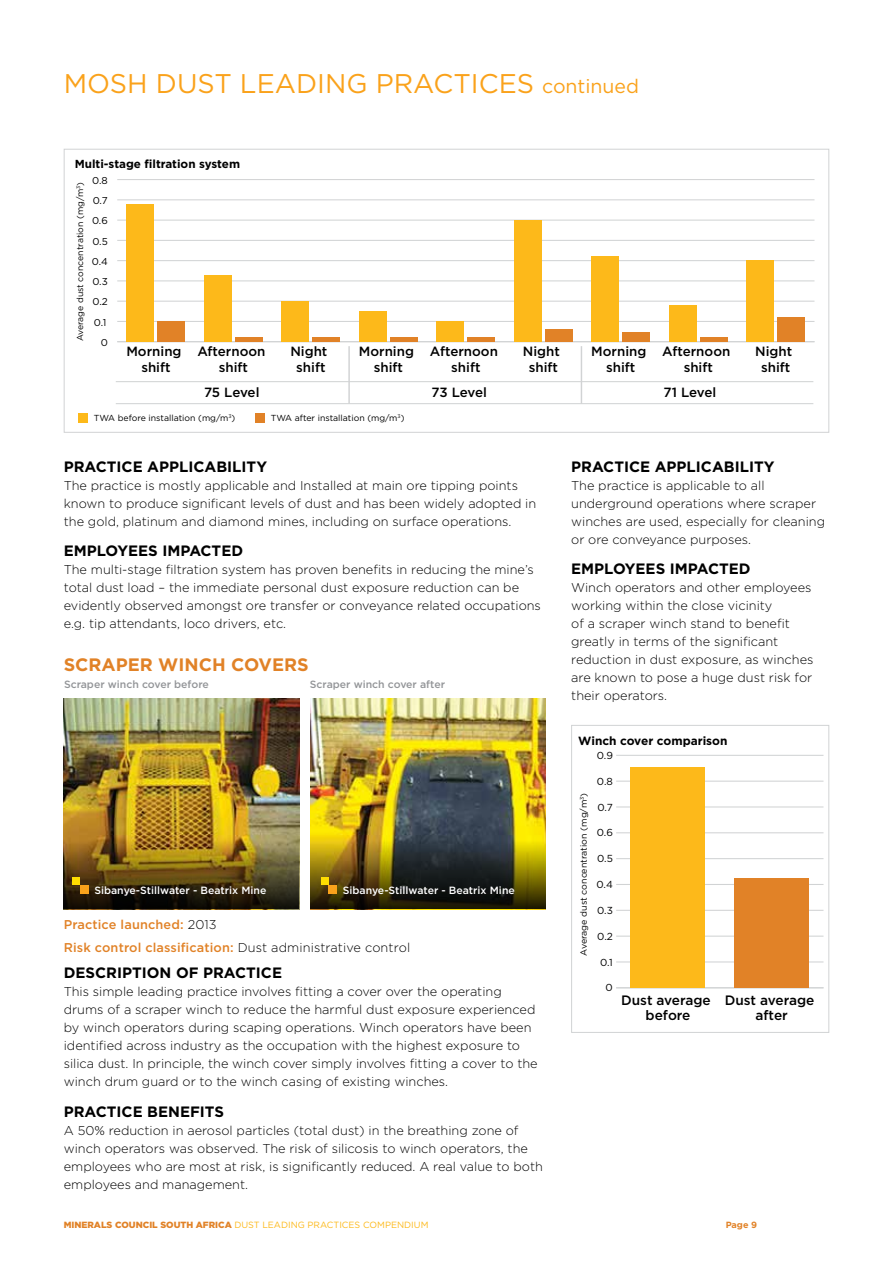
<style>
.page{position:relative;width:893px;height:1263px;background:#fff}
.page>*{position:absolute;margin:0;border:0;box-sizing:border-box;transform-origin:0 0}
.t1{font:27px "Gotham";color:#faa21b}
.t2{font:700 18px "Gotham";color:#e18227}
.t3{font:700 15px "Gotham";color:#000}
.t4{font:500 13.65px/14.9px "Gotham";color:#000;text-align:center}
.t5{font:500 13.35px/16px "Gotham";color:#000;text-align:center}
.t6{font:300 12.75px/18px "Gotham";color:#000}
.t7{font:500 12.75px/22.2px "Gotham";letter-spacing:.01em;color:#e18227}
.t8{font:700 11.85px "Gotham";color:#000}
.t9{font:700 11.7px "Gotham";color:#000}
.t10{font:500 10.5px "Gotham";color:#fff}
.t11{font:500 10.5px "Gotham";color:#939598}
.t12{font:10.2px "Gotham";color:#000}
.t13{font:9.9px "Gotham";color:#000}
.t14{font:9px "Gotham";color:#fdb91a}
.t15{font:700 9px "Gotham";color:#e18227}
.t16{font:8.85px "Gotham";color:#000}
.t17{font:8.7px "Gotham";color:#000}
.s1{font-size:19.5px}
.s2{font-weight:300;color:#000}
.s3{font-weight:900;color:#e18227}
</style>
<div class="page">
<img style="left:64px;top:699px;width:235px;height:210px">
<img style="left:310px;top:699px;width:236px;height:210px">
<hr style="left:348px;top:346px;width:2px;height:58px;background:#d1d3d4">
<hr style="left:581px;top:346px;width:1px;height:58px;background:#d1d3d4">
<hr style="left:117px;top:341px;width:697px;height:1px;background:#d1d3d4">
<hr style="left:117px;top:321px;width:697px;height:1px;background:#d1d3d4">
<hr style="left:117px;top:301px;width:697px;height:1px;background:#d1d3d4">
<hr style="left:117px;top:280px;width:697px;height:1px;background:#d1d3d4">
<hr style="left:117px;top:260px;width:697px;height:1px;background:#d1d3d4">
<hr style="left:117px;top:240px;width:697px;height:1px;background:#d1d3d4">
<hr style="left:117px;top:220px;width:697px;height:1px;background:#d1d3d4">
<hr style="left:117px;top:199px;width:697px;height:1px;background:#d1d3d4">
<hr style="left:117px;top:179px;width:697px;height:1px;background:#d1d3d4">
<div style="left:158px;top:321px;width:27px;height:21px;background:#e18227"></div>
<div style="left:235px;top:337px;width:28px;height:5px;background:#e18227"></div>
<div style="left:312px;top:337px;width:28px;height:5px;background:#e18227"></div>
<div style="left:390px;top:337px;width:28px;height:5px;background:#e18227"></div>
<div style="left:467px;top:337px;width:28px;height:5px;background:#e18227"></div>
<div style="left:545px;top:329px;width:28px;height:13px;background:#e18227"></div>
<div style="left:622px;top:333px;width:28px;height:9px;background:#e18227"></div>
<div style="left:700px;top:337px;width:28px;height:5px;background:#e18227"></div>
<div style="left:777px;top:317px;width:28px;height:25px;background:#e18227"></div>
<div style="left:127px;top:204px;width:27px;height:138px;background:#fdb91a"></div>
<div style="left:204px;top:275px;width:28px;height:67px;background:#fdb91a"></div>
<div style="left:281px;top:301px;width:28px;height:41px;background:#fdb91a"></div>
<div style="left:359px;top:311px;width:28px;height:31px;background:#fdb91a"></div>
<div style="left:436px;top:321px;width:28px;height:21px;background:#fdb91a"></div>
<div style="left:514px;top:220px;width:28px;height:122px;background:#fdb91a"></div>
<div style="left:591px;top:257px;width:28px;height:85px;background:#fdb91a"></div>
<div style="left:669px;top:305px;width:28px;height:37px;background:#fdb91a"></div>
<div style="left:746px;top:261px;width:28px;height:81px;background:#fdb91a"></div>
<div style="left:78px;top:413px;width:10px;height:10px;background:#fdb91a"></div>
<hr style="left:116px;top:381px;width:697px;height:1px;background:#d1d3d4">
<hr style="left:116px;top:403px;width:697px;height:1px;background:#d1d3d4">
<div style="left:255px;top:413px;width:10px;height:10px;background:#e18227"></div>
<hr style="left:616px;top:987px;width:207px;height:1px;background:#d1d3d4">
<hr style="left:616px;top:961px;width:207px;height:1px;background:#d1d3d4">
<hr style="left:616px;top:935px;width:207px;height:2px;background:#d1d3d4">
<hr style="left:616px;top:910px;width:207px;height:1px;background:#d1d3d4">
<hr style="left:616px;top:884px;width:207px;height:1px;background:#d1d3d4">
<hr style="left:616px;top:858px;width:207px;height:1px;background:#d1d3d4">
<hr style="left:616px;top:832px;width:207px;height:1px;background:#d1d3d4">
<hr style="left:616px;top:806px;width:207px;height:1px;background:#d1d3d4">
<hr style="left:616px;top:781px;width:207px;height:1px;background:#d1d3d4">
<hr style="left:616px;top:755px;width:207px;height:1px;background:#d1d3d4">
<div style="left:631px;top:767px;width:74px;height:221px;background:#fdb91a"></div>
<div style="left:734px;top:879px;width:75px;height:109px;background:#e18227"></div>
<div style="left:571px;top:725px;width:258px;height:308px;border:1px solid #d1d3d4"></div>
<div style="left:73px;top:878px;width:7px;height:7px;background:#fd0"></div>
<div style="left:80px;top:885px;width:9px;height:9px;background:#faa21b"></div>
<div style="left:321px;top:878px;width:7px;height:7px;background:#fd0"></div>
<div style="left:328px;top:885px;width:9px;height:9px;background:#faa21b"></div>
<h1 class="t1" style="left:64px;top:66px;width:577px">MOSH DUST LEADING PRACTICES <span class="s1">continued</span></h1>
<p class="t9" style="left:75px;top:156px;width:167px">Multi-stage filtration system</p>
<p class="t13" style="left:92px;top:174px;width:17px">0.8</p>
<p class="t17" style="left:74px;top:341px;width:161px;rotate:-90deg">Average dust concentration (mg/m<sup>3</sup>)</p>
<p class="t13" style="left:93px;top:194px;width:17px">0.7</p>
<p class="t13" style="left:92px;top:214px;width:17px">0.6</p>
<p class="t13" style="left:92px;top:235px;width:17px">0.5</p>
<p class="t13" style="left:92px;top:255px;width:18px">0.4</p>
<p class="t13" style="left:92px;top:275px;width:17px">0.3</p>
<p class="t13" style="left:92px;top:296px;width:17px">0.2</p>
<p class="t13" style="left:94px;top:316px;width:14px">0.1</p>
<p class="t13" style="left:101px;top:336px;width:9px">0</p>
<p class="t5" style="left:126px;top:343px;width:57px">Morning shift</p>
<p class="t5" style="left:197px;top:343px;width:70px">Afternoon shift</p>
<p class="t5" style="left:290px;top:343px;width:39px">Night shift</p>
<p class="t5" style="left:359px;top:343px;width:57px">Morning shift</p>
<p class="t5" style="left:430px;top:343px;width:70px">Afternoon shift</p>
<p class="t5" style="left:523px;top:343px;width:39px">Night shift</p>
<p class="t5" style="left:591px;top:343px;width:57px">Morning shift</p>
<p class="t5" style="left:662px;top:343px;width:70px">Afternoon shift</p>
<p class="t5" style="left:204px;top:384px;width:57px">75 Level</p>
<p class="t5" style="left:432px;top:384px;width:57px">73 Level</p>
<p class="t5" style="left:663px;top:384px;width:54px">71 Level</p>
<p class="t17" style="left:94px;top:412px;width:143px">TWA before installation (mg/m<sup>3</sup>)</p>
<p class="t17" style="left:271px;top:412px;width:135px">TWA after installation (mg/m<sup>3</sup>)</p>
<p class="t5" style="left:755px;top:343px;width:39px">Night shift</p>
<p class="t3" style="left:64px;top:456px;width:205px">PRACTICE APPLICABILITY</p>
<p class="t6" style="left:64px;top:476px;width:474px">The practice is mostly applicable and Installed at main ore tipping points known to produce significant levels of dust and has been widely adopted in the gold, platinum and diamond mines, including on surface operations.</p>
<p class="t3" style="left:64px;top:541px;width:181px">EMPLOYEES IMPACTED</p>
<p class="t6" style="left:64px;top:560px;width:479px">The multi-stage filtration system has proven benefits in reducing the mine’s total dust load – the immediate personal dust exposure reduction can be evidently observed amongst ore transfer or conveyance related occupations e.g. tip attendants, loco drivers, etc.</p>
<h2 class="t2" style="left:64px;top:652px;width:246px">SCRAPER WINCH COVERS</h2>
<p class="t11" style="left:64px;top:678px;width:146px">Scraper winch cover before</p>
<p class="t11" style="left:310px;top:678px;width:137px">Scraper winch cover after</p>
<p class="t10" style="left:94px;top:884px;width:174px">Sibanye-Stillwater - Beatrix Mine</p>
<p class="t10" style="left:343px;top:884px;width:174px">Sibanye-Stillwater - Beatrix Mine</p>
<p class="t7" style="left:64px;top:913px;width:348px">Practice launched: <span class="s2">2013<br></span>Risk control classification: <span class="s2">Dust administrative control</span></p>
<p class="t3" style="left:64px;top:963px;width:220px">DESCRIPTION OF PRACTICE</p>
<p class="t6" style="left:64px;top:982px;width:475px">This simple leading practice involves fitting a cover over the operating drums of a scraper winch to reduce the harmful dust exposure experienced by winch operators during scaping operations. Winch operators have been identified across industry as the occupation with the highest exposure to silica dust. In principle, the winch cover simply involves fitting a cover to the winch drum guard or to the winch casing of existing winches.</p>
<p class="t3" style="left:64px;top:1101px;width:162px">PRACTICE BENEFITS</p>
<p class="t6" style="left:64px;top:1121px;width:481px">A 50% reduction in aerosol particles (total dust) in the breathing zone of winch operators was observed. The risk of silicosis to winch operators, the employees who are most at risk, is significantly reduced. A real value to both employees and management.</p>
<p class="t3" style="left:571px;top:456px;width:205px">PRACTICE APPLICABILITY</p>
<p class="t6" style="left:571px;top:476px;width:255px">The practice is applicable to all underground operations where scraper winches are used, especially for cleaning or ore conveyance purposes.</p>
<p class="t3" style="left:571px;top:559px;width:181px">EMPLOYEES IMPACTED</p>
<p class="t6" style="left:571px;top:578px;width:244px">Winch operators and other employees working within the close vicinity<br>of a scraper winch stand to benefit greatly in terms of the significant reduction in dust exposure, as winches are known to pose a huge dust risk for their operators.</p>
<p class="t8" style="left:578px;top:732px;width:151px">Winch cover comparison</p>
<p class="t12" style="left:597px;top:749px;width:18px">0.9</p>
<p class="t16" style="left:578px;top:956px;width:164px;rotate:-90deg">Average dust concentration (mg/m<sup>3</sup>)</p>
<p class="t12" style="left:597px;top:775px;width:17px">0.8</p>
<p class="t12" style="left:597px;top:800px;width:17px">0.7</p>
<p class="t12" style="left:597px;top:826px;width:18px">0.6</p>
<p class="t12" style="left:597px;top:852px;width:17px">0.5</p>
<p class="t12" style="left:596px;top:878px;width:18px">0.4</p>
<p class="t12" style="left:597px;top:904px;width:17px">0.3</p>
<p class="t12" style="left:597px;top:930px;width:17px">0.2</p>
<p class="t12" style="left:600px;top:955px;width:14px">0.1</p>
<p class="t12" style="left:606px;top:981px;width:9px">0</p>
<p class="t4" style="left:621px;top:992px;width:91px">Dust average before</p>
<p class="t4" style="left:725px;top:992px;width:91px">Dust average after</p>
<p class="t14" style="left:64px;top:1219px;width:366px"><span class="s3">MINERALS COUNCIL SOUTH AFRICA</span> DUST LEADING PRACTICES COMPENDIUM</p>
<p class="t15" style="left:726px;top:1218px;width:33px">Page 9</p>
</div>
